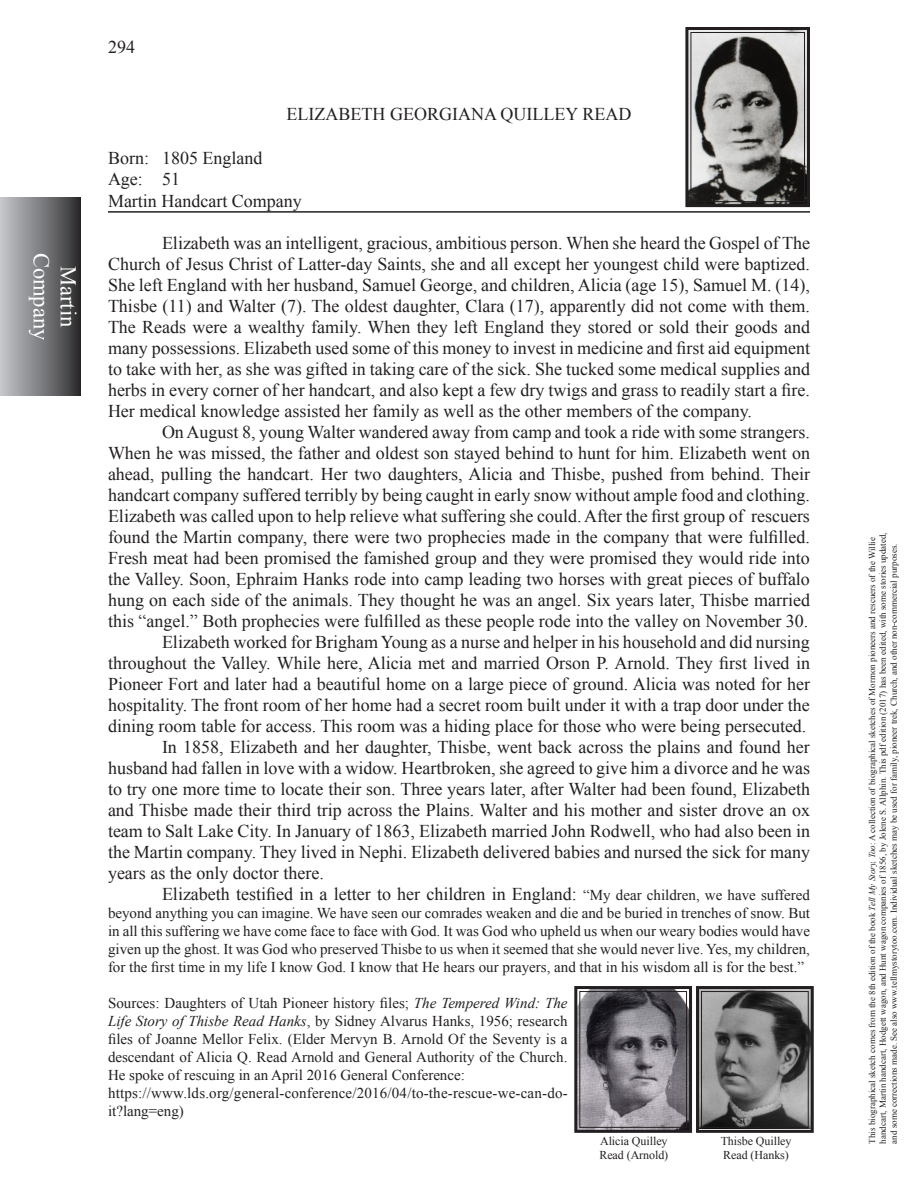
<style>
.page{position:relative;width:918px;height:1188px;background:#fff}
.page>*{position:absolute;margin:0;border:0;box-sizing:border-box;transform-origin:0 0}
.t1{font:22.5px/27px "Times New Roman";color:#fff;text-align:center}
.t2{font:18px/21px "Times New Roman";color:#231f20;text-align:justify}
.t3{font:15px/18px "Times New Roman";color:#231f20;text-align:justify}
.t4{font:12px "Times New Roman";letter-spacing:-.005em;color:#231f20}
.t5{font:9px/10.8px "Times New Roman";color:#231f20}
.s1{font-size:15px}
.s2{font-style:italic}
</style>
<div class="page">
<div style="left:0;top:198px;width:81px;height:197px;background:linear-gradient(to right,#c8cace,#2f2f30)"></div>
<hr style="left:108px;top:211px;width:702px;height:2px;background:#231f20">
<svg style="left:685px;top:27px;width:125px;height:181px;background:#807f7d"></svg>
<div style="left:690px;top:32px;width:115px;height:170px;border:1px solid #231f20"></div>
<svg style="left:574px;top:986px;width:240px;height:147px;background:#737174"></svg>
<div style="left:701px;top:991px;width:108px;height:137px;border:1px solid #231f20"></div>
<p class="t1" style="left:82px;top:253px;width:89px;rotate:90deg">Martin<br>Company</p>
<p class="t2" style="left:108px;top:36px;width:28px">294</p>
<p class="t2" style="left:287px;top:104px;width:346px">ELIZABETH GEORGIANA QUILLEY READ</p>
<p class="t2" style="left:108px;top:147px;width:156px">Born: 1805 England</p>
<p class="t2" style="left:108px;top:168px;width:73px">Age: 51</p>
<p class="t2" style="left:108px;top:190px;width:195px">Martin Handcart Company</p>
<p class="t2" style="left:108px;top:233px;width:704px;text-indent:54px">Elizabeth was an intelligent, gracious, ambitious person. When she heard the Gospel of The Church of Jesus Christ of Latter-day Saints, she and all except her youngest child were baptized.<br>She left England with her husband, Samuel George, and children, Alicia (age 15), Samuel M. (14), Thisbe (11) and Walter (7). The oldest daughter, Clara (17), apparently did not come with them.<br>The Reads were a wealthy family. When they left England they stored or sold their goods and many possessions. Elizabeth used some of this money to invest in medicine and first aid equipment to take with her, as she was gifted in taking care of the sick. She tucked some medical supplies and herbs in every corner of her handcart, and also kept a few dry twigs and grass to readily start a fire.<br>Her medical knowledge assisted her family as well as the other members of the company.</p>
<p class="t2" style="left:108px;top:422px;width:704px;text-indent:54px">On August 8, young Walter wandered away from camp and took a ride with some strangers.<br>When he was missed, the father and oldest son stayed behind to hunt for him. Elizabeth went on ahead, pulling the handcart. Her two daughters, Alicia and Thisbe, pushed from behind. Their handcart company suffered terribly by being caught in early snow without ample food and clothing.<br>Elizabeth was called upon to help relieve what suffering she could. After the first group of rescuers found the Martin company, there were two prophecies made in the company that were fulfilled.<br>Fresh meat had been promised the famished group and they were promised they would ride into the Valley. Soon, Ephraim Hanks rode into camp leading two horses with great pieces of buffalo hung on each side of the animals. They thought he was an angel. Six years later, Thisbe married this “angel.” Both prophecies were fulfilled as these people rode into the valley on November 30.</p>
<p class="t2" style="left:108px;top:632px;width:704px;text-indent:54px">Elizabeth worked for Brigham Young as a nurse and helper in his household and did nursing throughout the Valley. While here, Alicia met and married Orson P. Arnold. They first lived in Pioneer Fort and later had a beautiful home on a large piece of ground. Alicia was noted for her hospitality. The front room of her home had a secret room built under it with a trap door under the dining room table for access. This room was a hiding place for those who were being persecuted.</p>
<p class="t2" style="left:108px;top:737px;width:704px;text-indent:54px">In 1858, Elizabeth and her daughter, Thisbe, went back across the plains and found her husband had fallen in love with a widow. Heartbroken, she agreed to give him a divorce and he was to try one more time to locate their son. Three years later, after Walter had been found, Elizabeth and Thisbe made their third trip across the Plains. Walter and his mother and sister drove an ox team to Salt Lake City. In January of 1863, Elizabeth married John Rodwell, who had also been in the Martin company. They lived in Nephi. Elizabeth delivered babies and nursed the sick for many years as the only doctor there.</p>
<p class="t2" style="left:162px;top:884px;width:650px">Elizabeth testified in a letter to her children in England: <span class="s1">“My dear children, we have suffered</span></p>
<p class="t3" style="left:108px;top:904px;width:704px">beyond anything you can imagine. We have seen our comrades weaken and die and be buried in trenches of snow. But in all this suffering we have come face to face with God. It was God who upheld us when our weary bodies would have given up the ghost. It was God who preserved Thisbe to us when it seemed that she would never live. Yes, my children, for the first time in my life I know God. I know that He hears our prayers, and that in his wisdom all is for the best.”</p>
<p class="t3" style="left:108px;top:994px;width:461px">Sources: Daughters of Utah Pioneer history files; <span class="s2">The Tempered Wind: The Life Story of Thisbe Read Hanks</span>, by Sidney Alvarus Hanks, 1956; research files of Joanne Mellor Felix. (Elder Mervyn B. Arnold Of the Seventy is a descendant of Alicia Q. Read Arnold and General Authority of the Church.<br>He spoke of rescuing in an April 2016 General Conference:</p>
<p class="t3" style="left:108px;top:1084px;width:461px">https://www.lds.org/general-conference/2016/04/to-the-rescue-we-can-do&shy;it?lang=eng)</p>
<p class="t4" style="left:600px;top:1133px;width:69px">Alicia Quilley</p>
<p class="t4" style="left:599px;top:1147px;width:70px">Read (Arnold)</p>
<p class="t4" style="left:721px;top:1133px;width:72px">Thisbe Quilley</p>
<p class="t4" style="left:723px;top:1147px;width:67px">Read (Hanks)</p>
<p class="t5" style="left:867px;top:1144px;width:613px;rotate:-90deg">This biographical sketch comes from the 8th edition of the book <span class="s2">Tell My Story, Too</span>: A collection of biographical sketches of Mormon pioneers and rescuers of the Willie handcart, Martin handcart, Hodgett wagon, and Hunt wagon companies of 1856, by Jolene S. Allphin. This pdf edition (2017) has been edited, with some stories updated, and some corrections made. See also www.tellmystorytoo.com. Individual sketches may be used for family, pioneer trek, Church, and other non-commercial purposes.</p>
</div>
